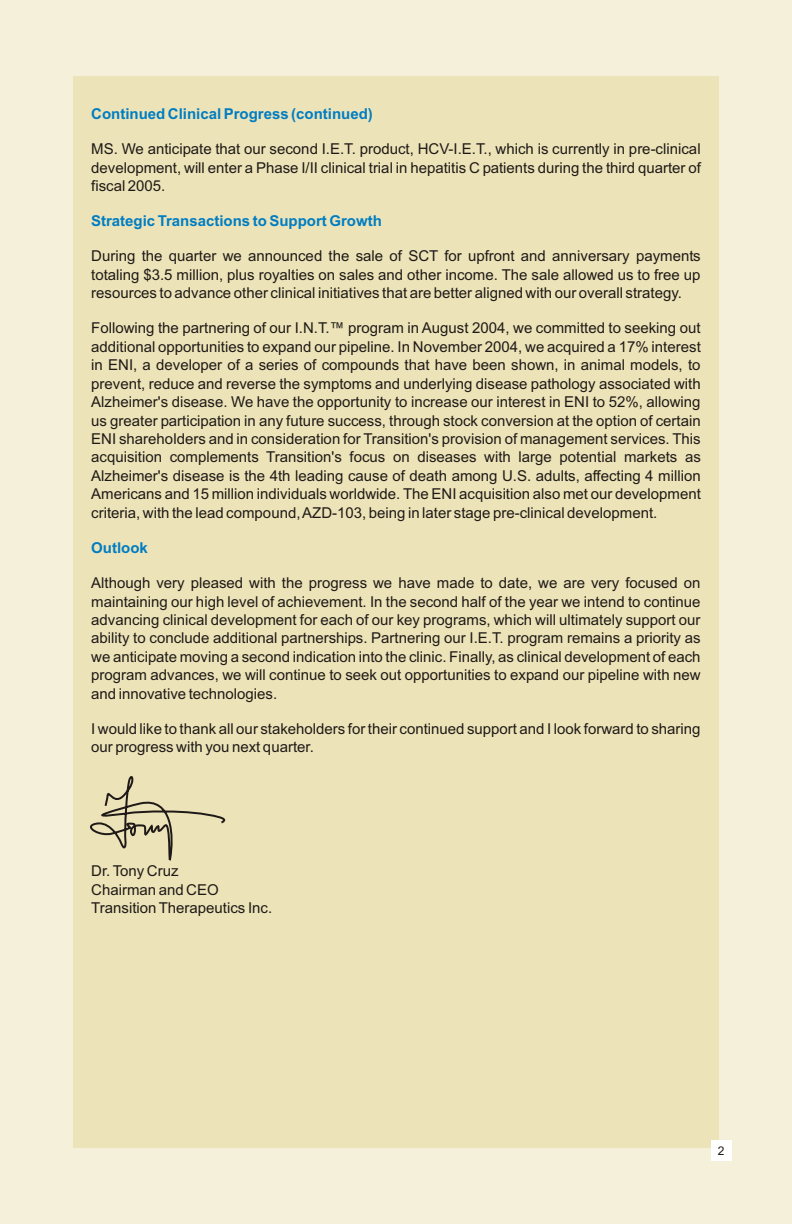
<style>
.page{position:relative;width:792px;height:1224px;background:#f5f0d9}
.page>*{position:absolute;margin:0;border:0;box-sizing:border-box;transform-origin:0 0}
.t1{font:15px/18.4px "Arial";color:#1f1a17;text-align:justify}
.t2{font:700 15px "Arial";color:#007dc2}
.t3{font:12px "Arial";color:#1f1a17}
</style>
<div class="page">
<div style="left:73px;top:76px;width:646px;height:1072px;background:#ede3b8"></div>
<svg style="left:90px;top:776px;width:136px;height:85px"></svg>
<div style="left:711px;top:1140px;width:21px;height:21px;background:#fff"></div>
<p class="t2" style="left:91px;top:108px;width:283px">Continued Clinical Progress (continued)</p>
<p class="t1" style="left:91px;top:141px;width:611px">MS. We anticipate that our second I.E.T. product, HCV-I.E.T., which is currently in pre-clinical development, will enter a Phase I/II clinical trial in hepatitis C patients during the third quarter of fiscal 2005.</p>
<p class="t2" style="left:91px;top:215px;width:292px">Strategic Transactions to Support Growth</p>
<p class="t1" style="left:91px;top:248px;width:611px">During the quarter we announced the sale of SCT for upfront and anniversary payments totaling $3.5 million, plus royalties on sales and other income. The sale allowed us to free up resources to advance other clinical initiatives that are better aligned with our overall strategy.</p>
<p class="t1" style="left:91px;top:320px;width:611px">Following the partnering of our I.N.T.™ program in August 2004, we committed to seeking out additional opportunities to expand our pipeline. In November 2004, we acquired a 17% interest in ENI, a developer of a series of compounds that have been shown, in animal models, to prevent, reduce and reverse the symptoms and underlying disease pathology associated with Alzheimer's disease. We have the opportunity to increase our interest in ENI to 52%, allowing us greater participation in any future success, through stock conversion at the option of certain ENI shareholders and in consideration for Transition's provision of management services. This acquisition complements Transition's focus on diseases with large potential markets as Alzheimer's disease is the 4th leading cause of death among U.S. adults, affecting 4 million Americans and 15 million individuals worldwide. The ENI acquisition also met our development criteria, with the lead compound, AZD-103, being in later stage pre-clinical development.</p>
<p class="t2" style="left:91px;top:542px;width:58px">Outlook</p>
<p class="t1" style="left:91px;top:575px;width:611px">Although very pleased with the progress we have made to date, we are very focused on maintaining our high level of achievement. In the second half of the year we intend to continue advancing clinical development for each of our key programs, which will ultimately support our ability to conclude additional partnerships. Partnering our I.E.T. program remains a priority as we anticipate moving a second indication into the clinic. Finally, as clinical development of each program advances, we will continue to seek out opportunities to expand our pipeline with new and innovative technologies.</p>
<p class="t1" style="left:91px;top:721px;width:611px">I would like to thank all our stakeholders for their continued support and I look forward to sharing our progress with you next quarter.</p>
<p class="t1" style="left:91px;top:863px;width:182px;text-align:left">Dr. Tony Cruz<br>Chairman and CEO<br>Transition Therapeutics Inc.</p>
<p class="t3" style="left:718px;top:1146px;width:8px">2</p>
</div>
